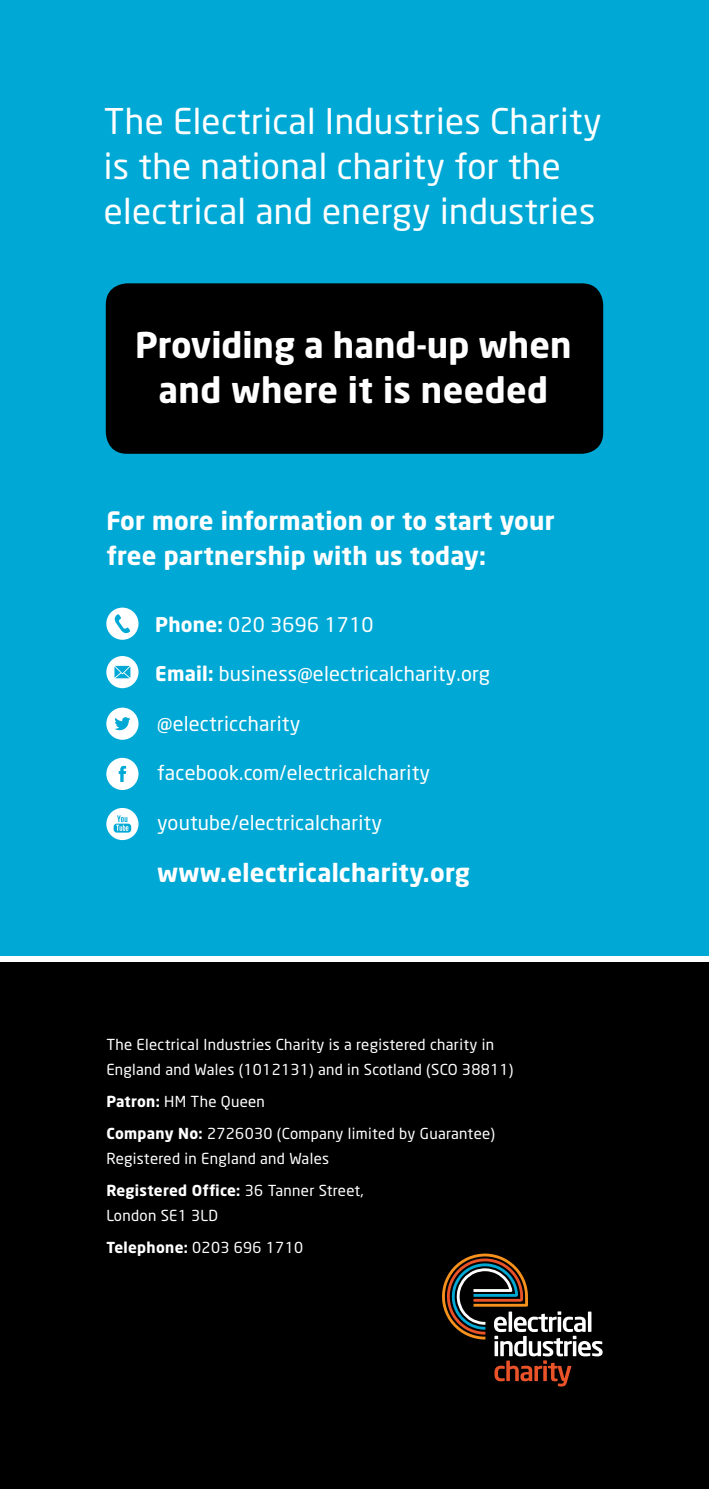
<style>
.page{position:relative;width:709px;height:1489px;background:#fff}
.page>*{position:absolute;margin:0;border:0;box-sizing:border-box;transform-origin:0 0}
.t1{font:35px/45px "Neo Sans";letter-spacing:.01em;color:#fff}
.t2{font:700 35px/45px "Neo Sans";color:#fff;text-align:center}
.t3{font:700 25px/35px "Neo Sans";letter-spacing:.01em;color:#fff}
.t4{font:20px "Neo Sans";letter-spacing:.01em;color:#fff}
.t5{font:15px/32px "Neo Sans";letter-spacing:.02em;color:#fff}
.s1{font-weight:700}
</style>
<div class="page">
<div style="left:0;top:0;width:709px;height:955px;background:#00a9d5"></div>
<div style="left:0;top:962px;width:709px;height:526px;background:#000"></div>
<div style="left:106px;top:283px;width:497px;height:171px;background:#000;border-radius:21px"></div>
<svg style="left:106px;top:707px;width:32px;height:32px"></svg>
<svg style="left:106px;top:757px;width:32px;height:33px"></svg>
<svg style="left:106px;top:808px;width:32px;height:32px"></svg>
<svg style="left:442px;top:1253px;width:160px;height:133px"></svg>
<svg style="left:106px;top:607px;width:32px;height:32px"></svg>
<svg style="left:106px;top:656px;width:32px;height:32px"></svg>
<h1 class="t1" style="left:104px;top:98px;width:499px">The Electrical Industries Charity is the national charity for the electrical and energy industries</h1>
<h1 class="t2" style="left:135px;top:321px;width:438px">Providing a hand-up when and where it is needed</h1>
<h2 class="t3" style="left:106px;top:503px;width:450px">For more information or to start your free partnership with us today:</h2>
<h3 class="t4" style="left:155px;top:612px;width:220px"><span class="s1">Phone:</span> 020 3696 1710</h3>
<h3 class="t4" style="left:155px;top:661px;width:336px"><span class="s1">Email:</span> business@electricalcharity.org</h3>
<h3 class="t4" style="left:157px;top:711px;width:145px">@electriccharity</h3>
<h3 class="t4" style="left:157px;top:760px;width:274px">facebook.com/electricalcharity</h3>
<h3 class="t4" style="left:157px;top:810px;width:226px">youtube/electricalcharity</h3>
<h2 class="t3" style="left:157px;top:854px;width:314px">www.electricalcharity.org</h2>
<p class="t5" style="left:106px;top:1031px;width:408px;line-height:25px">The Electrical Industries Charity is a registered charity in<br>England and Wales (1012131) and in Scotland (SCO 38811)</p>
<p class="t5" style="left:106px;top:1085px;width:390px"><span class="s1">Patron:</span> HM The Queen<br><span class="s1">Company No:</span> 2726030 (Company limited by Guarantee)</p>
<p class="t5" style="left:106px;top:1142px;width:259px">Registered in England and Wales<br><span class="s1">Registered Office:</span> 36 Tanner Street,</p>
<p class="t5" style="left:106px;top:1199px;width:198px">London SE1 3LD<br><span class="s1">Telephone:</span> 0203 696 1710</p>
</div>
